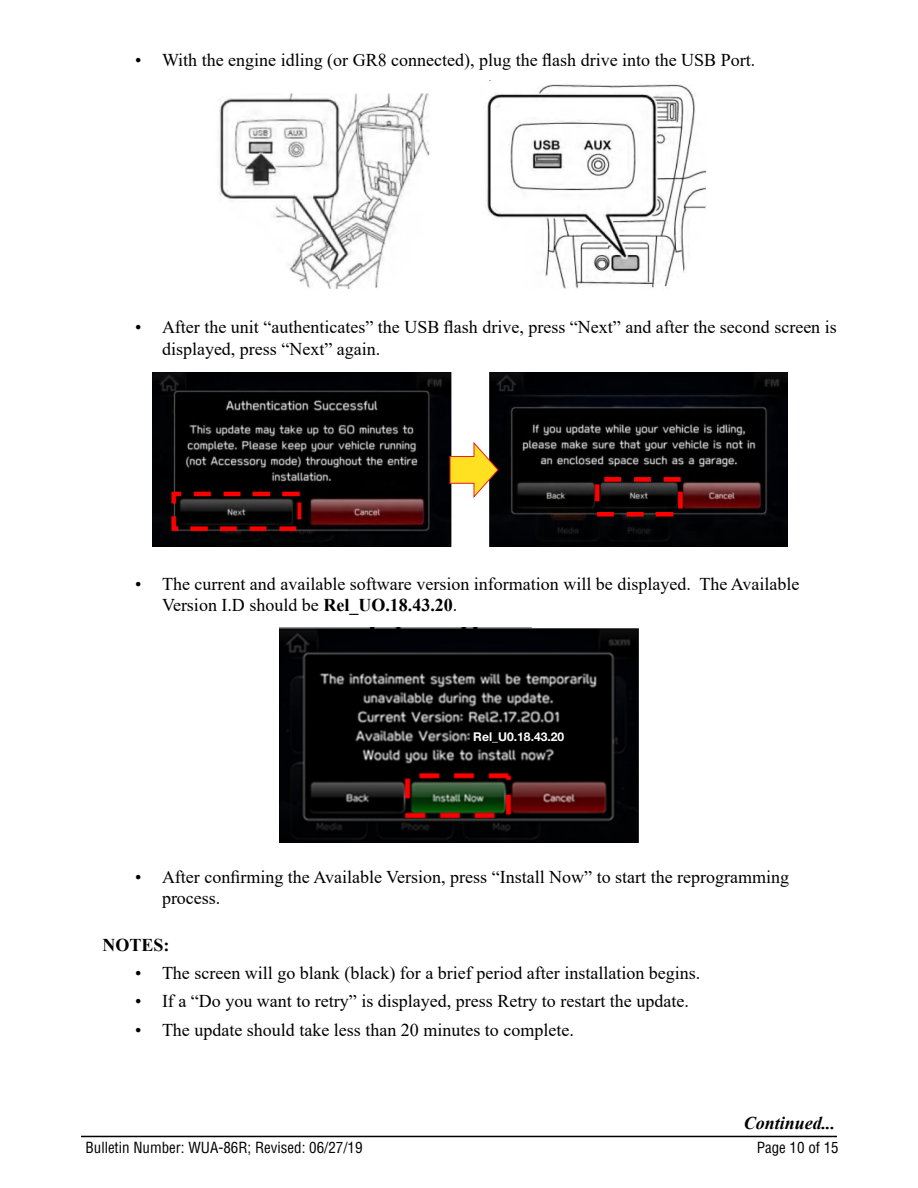
<style>
.page{position:relative;width:918px;height:1188px;background:#fff}
.page>*{position:absolute;margin:0;border:0;box-sizing:border-box;transform-origin:0 0}
.t1{font:18px/21.6px "Times New Roman";color:#000}
.t2{font:italic 700 18px "Times New Roman";color:#000}
.t3{font:700 18px "Times New Roman";color:#000}
.t4{font:condensed 15px "Helvetica LT Std";color:#000}
.t5{font:700 12.15px "Helvetica Neue LT Std";color:#fff}
.s1{font-weight:700}
</style>
<div class="page">
<hr style="left:81px;top:1136px;width:756px;height:1px;background:#000">
<img style="left:219px;top:80px;width:487px;height:209px">
<img style="left:153px;top:372px;width:634px;height:174px">
<svg style="left:449px;top:441px;width:50px;height:57px"></svg>
<img style="left:280px;top:628px;width:358px;height:215px">
<div style="left:473px;top:728px;width:103px;height:17px;background:#000"></div>
<p class="t1" style="left:135px;top:49px;width:622px">• With the engine idling (or GR8 connected), plug the flash drive into the USB Port.</p>
<p class="t1" style="left:162px;top:316px;width:676px;text-indent:-27px">• After the unit “authenticates” the USB flash drive, press “Next” and after the second screen is displayed, press “Next” again.</p>
<p class="t1" style="left:162px;top:572px;width:639px;text-indent:-27px">• The current and available software version information will be displayed. The Available<br>Version I.D should be <span class="s1">Rel_UO.18.43.20</span>.</p>
<p class="t5" style="left:473px;top:729px;width:92px">Rel_U0.18.43.20</p>
<p class="t1" style="left:162px;top:865px;width:629px;text-indent:-27px">• After confirming the Available Version, press “Install Now” to start the reprogramming process.</p>
<p class="t3" style="left:103px;top:932px;width:69px">NOTES:</p>
<p class="t1" style="left:135px;top:962px;width:567px">• The screen will go blank (black) for a brief period after installation begins.</p>
<p class="t1" style="left:135px;top:990px;width:555px">• If a “Do you want to retry” is displayed, press Retry to restart the update.</p>
<p class="t1" style="left:135px;top:1018px;width:440px">• The update should take less than 20 minutes to complete.</p>
<p class="t2" style="left:744px;top:1111px;width:93px">Continued...</p>
<p class="t4" style="left:86px;top:1138px;width:279px">Bulletin Number: WUA-86R; Revised: 06/27/19</p>
<p class="t4" style="left:757px;top:1138px;width:84px">Page 10 of 15</p>
</div>
